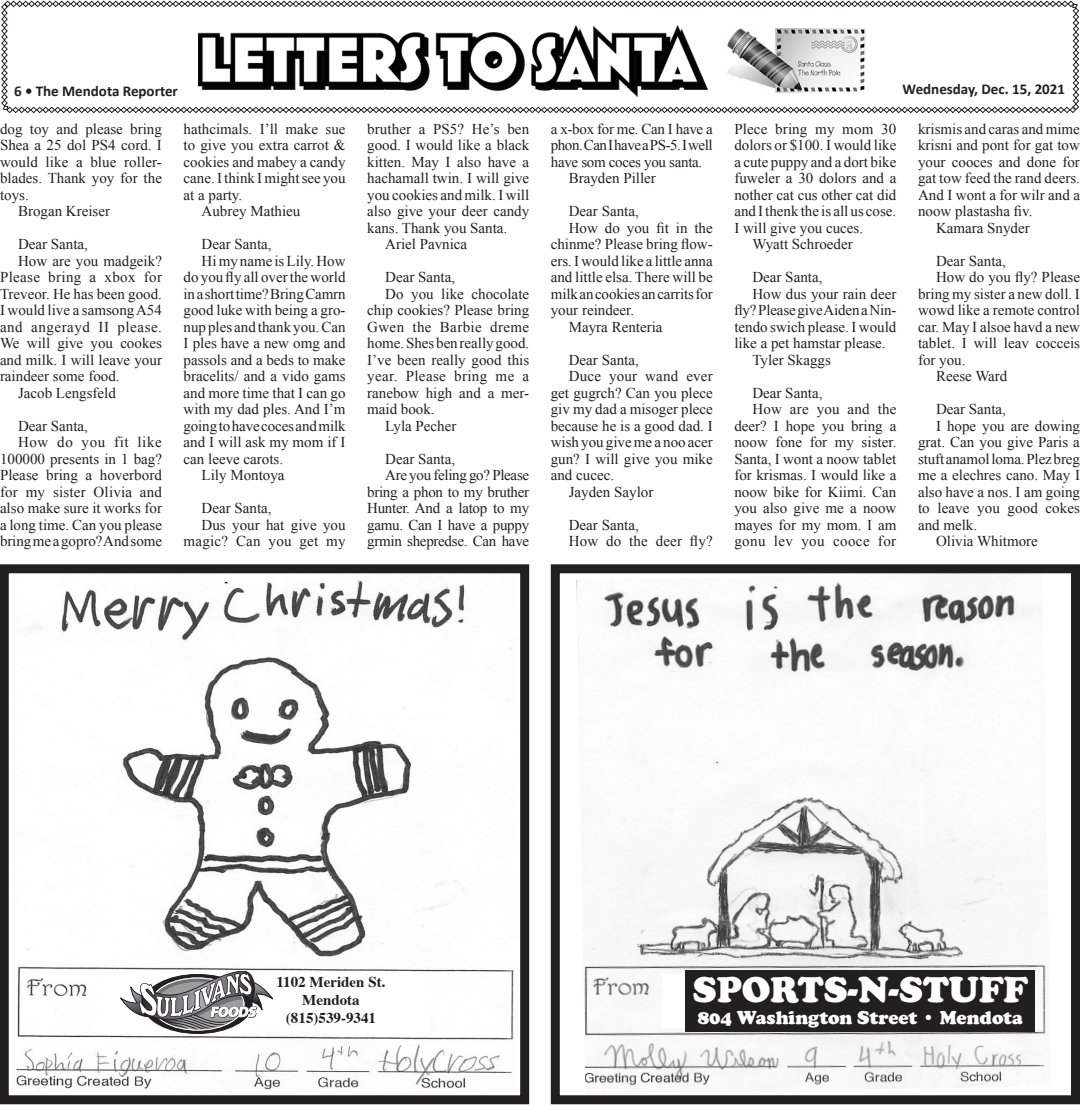
<style>
.page{position:relative;width:1080px;height:1107px;background:#fff}
.page>*{position:absolute;margin:0;border:0;box-sizing:border-box;transform-origin:0 0}
.t1{font:900 36.9px "Cooper";color:#fff}
.t2{font:900 19.05px "Cooper";color:#fff}
.NORMAL_Body_Copy{font:15px/16.5px "Times New Roman";color:#231f20;text-align:justify}
.No_indent{font:700 15px "Calibri";color:#231f20}
.t3{font:700 15px/18px "Times";color:#231f20;text-align:center}
</style>
<div class="page">
<svg style="left:1px;top:1px;width:1078px;height:112px"></svg>
<img style="left:198px;top:25px;width:509px;height:71px">
<img style="left:727px;top:29px;width:138px;height:64px">
<img style="left:576px;top:574px;width:470px;height:517px">
<div style="left:662px;top:974px;width:313px;height:54px;background:#fff"></div>
<div style="left:685px;top:970px;width:349px;height:61px;background:#231f20"></div>
<div style="left:550px;top:564px;width:529px;height:540px;border:9px solid #231f20"></div>
<img style="left:16px;top:576px;width:498px;height:518px">
<div style="left:98px;top:974px;width:332px;height:57px;background:#fff"></div>
<svg style="left:120px;top:971px;width:153px;height:59px"></svg>
<div style="left:0;top:564px;width:529px;height:540px;border:9px solid #231f20"></div>
<p class="No_indent" style="left:14px;top:82px;width:165px">6 • The Mendota Reporter</p>
<p class="No_indent" style="left:902px;top:80px;width:164px">Wednesday, Dec. 15, 2021</p>
<p class="NORMAL_Body_Copy" style="left:0;top:120px;width:163px">dog toy and please bring Shea a 25 dol PS4 cord. I would like a blue roller&shy;blades. Thank yoy for the toys.</p>
<p class="NORMAL_Body_Copy" style="left:18px;top:203px;width:94px">Brogan Kreiser</p>
<p class="NORMAL_Body_Copy" style="left:18px;top:236px;width:71px">Dear Santa,</p>
<p class="NORMAL_Body_Copy" style="left:0;top:252px;width:163px;text-indent:18px">How are you madgeik?<br>Please bring a xbox for Treveor. He has been good.<br>I would live a samsong A54 and angerayd II please.<br>We will give you cookes and milk. I will leave your raindeer some food.</p>
<p class="NORMAL_Body_Copy" style="left:18px;top:384px;width:99px">Jacob Lengsfeld</p>
<p class="NORMAL_Body_Copy" style="left:18px;top:417px;width:71px">Dear Santa,</p>
<p class="NORMAL_Body_Copy" style="left:0;top:434px;width:163px;text-indent:18px">How do you fit like 100000 presents in 1 bag?<br>Please bring a hoverbord for my sister Olivia and also make sure it works for a long time. Can you please bring me a gopro? And some</p>
<p class="NORMAL_Body_Copy" style="left:183px;top:120px;width:163px">hathcimals. I’ll make sue to give you extra carrot &amp; cookies and mabey a candy cane. I think I might see you at a party.</p>
<p class="NORMAL_Body_Copy" style="left:201px;top:203px;width:100px">Aubrey Mathieu</p>
<p class="NORMAL_Body_Copy" style="left:201px;top:236px;width:71px">Dear Santa,</p>
<p class="NORMAL_Body_Copy" style="left:183px;top:252px;width:163px;text-indent:18px">Hi my name is Lily. How do you fly all over the world in a short time? Bring Camrn good luke with being a gro&shy;nup ples and thank you. Can I ples have a new omg and passols and a beds to make bracelits/ and a vido gams and more time that I can go with my dad ples. And I’m going to have coces and milk and I will ask my mom if I can leeve carots.</p>
<p class="NORMAL_Body_Copy" style="left:201px;top:467px;width:84px">Lily Montoya</p>
<p class="NORMAL_Body_Copy" style="left:201px;top:500px;width:71px">Dear Santa,</p>
<p class="NORMAL_Body_Copy" style="left:183px;top:516px;width:163px;text-align:right">Dus your hat give you magic? Can you get my</p>
<p class="NORMAL_Body_Copy" style="left:367px;top:120px;width:163px">bruther a PS5? He’s ben good. I would like a black kitten. May I also have a hachamall twin. I will give you cookies and milk. I will also give your deer candy kans. Thank you Santa.</p>
<p class="NORMAL_Body_Copy" style="left:385px;top:236px;width:84px">Ariel Pavnica</p>
<p class="NORMAL_Body_Copy" style="left:385px;top:269px;width:71px">Dear Santa,</p>
<p class="NORMAL_Body_Copy" style="left:367px;top:285px;width:163px;text-indent:18px">Do you like chocolate chip cookies? Please bring Gwen the Barbie dreme home. Shes ben really good.<br>I’ve been really good this year. Please bring me a ranebow high and a mer&shy;maid book.</p>
<p class="NORMAL_Body_Copy" style="left:385px;top:417px;width:73px">Lyla Pecher</p>
<p class="NORMAL_Body_Copy" style="left:385px;top:450px;width:71px">Dear Santa,</p>
<p class="NORMAL_Body_Copy" style="left:367px;top:467px;width:163px;text-indent:18px">Are you feling go? Please bring a phon to my bruther Hunter. And a latop to my gamu. Can I have a puppy grmin shepredse. Can have</p>
<p class="NORMAL_Body_Copy" style="left:550px;top:120px;width:163px">a x-box for me. Can I have a phon. Can I have a PS-5. I well have som coces you santa.</p>
<p class="NORMAL_Body_Copy" style="left:568px;top:170px;width:89px">Brayden Piller</p>
<p class="NORMAL_Body_Copy" style="left:568px;top:203px;width:71px">Dear Santa,</p>
<p class="NORMAL_Body_Copy" style="left:550px;top:219px;width:163px;text-indent:18px">How do you fit in the chinme? Please bring flow&shy;ers. I would like a little anna and little elsa. There will be milk an cookies an carrits for your reindeer.</p>
<p class="NORMAL_Body_Copy" style="left:568px;top:318px;width:95px">Mayra Renteria</p>
<p class="NORMAL_Body_Copy" style="left:568px;top:351px;width:71px">Dear Santa,</p>
<p class="NORMAL_Body_Copy" style="left:550px;top:368px;width:163px;text-indent:18px">Duce your wand ever get gugrch? Can you plece giv my dad a misoger plece because he is a good dad. I wish you give me a noo acer gun? I will give you mike and cucec.</p>
<p class="NORMAL_Body_Copy" style="left:568px;top:483px;width:86px">Jayden Saylor</p>
<p class="NORMAL_Body_Copy" style="left:568px;top:516px;width:71px">Dear Santa,</p>
<p class="NORMAL_Body_Copy" style="left:568px;top:533px;width:145px">How do the deer fly?</p>
<p class="NORMAL_Body_Copy" style="left:734px;top:120px;width:163px">Plece bring my mom 30 dolors or $100. I would like a cute puppy and a dort bike fuweler a 30 dolors and a nother cat cus other cat did and I thenk the is all us cose.<br>I will give you cuces.</p>
<p class="NORMAL_Body_Copy" style="left:752px;top:236px;width:102px">Wyatt Schroeder</p>
<p class="NORMAL_Body_Copy" style="left:752px;top:269px;width:71px">Dear Santa,</p>
<p class="NORMAL_Body_Copy" style="left:734px;top:285px;width:163px;text-indent:18px">How dus your rain deer fly? Please give Aiden a Nin&shy;tendo swich please. I would like a pet hamstar please.</p>
<p class="NORMAL_Body_Copy" style="left:752px;top:351px;width:80px">Tyler Skaggs</p>
<p class="NORMAL_Body_Copy" style="left:752px;top:384px;width:71px">Dear Santa,</p>
<p class="NORMAL_Body_Copy" style="left:734px;top:401px;width:163px;text-indent:18px">How are you and the deer? I hope you bring a noow fone for my sister.<br>Santa, I wont a noow tablet for krismas. I would like a noow bike for Kiimi. Can you also give me a noow mayes for my mom. I am gonu lev you cooce for</p>
<p class="NORMAL_Body_Copy" style="left:917px;top:120px;width:163px">krismis and caras and mime krisni and pont for gat tow your cooces and done for gat tow feed the rand deers.<br>And I wont a for wilr and a noow plastasha fiv.</p>
<p class="NORMAL_Body_Copy" style="left:935px;top:219px;width:95px">Kamara Snyder</p>
<p class="NORMAL_Body_Copy" style="left:935px;top:252px;width:71px">Dear Santa,</p>
<p class="NORMAL_Body_Copy" style="left:917px;top:269px;width:163px;text-indent:18px">How do you fly? Please bring my sister a new doll. I wowd like a remote control car. May I alsoe havd a new tablet. I will leav cocceis for you.</p>
<p class="NORMAL_Body_Copy" style="left:935px;top:368px;width:73px">Reese Ward</p>
<p class="NORMAL_Body_Copy" style="left:935px;top:401px;width:71px">Dear Santa,</p>
<p class="NORMAL_Body_Copy" style="left:917px;top:417px;width:163px;text-indent:18px">I hope you are dowing grat. Can you give Paris a stuft anamol loma. Plez breg me a elechres cano. May I also have a nos. I am going to leave you good cokes and melk.</p>
<p class="NORMAL_Body_Copy" style="left:935px;top:533px;width:103px">Olivia Whitmore</p>
<p class="t3" style="left:276px;top:973px;width:110px">1102 Meriden St.<br>Mendota (815)539-9341</p>
<p class="t1" style="left:693px;top:968px;width:336px">SPORTS-N-STUFF</p>
<p class="t2" style="left:697px;top:1007px;width:327px">804 Washington Street • Mendota</p>
</div>
